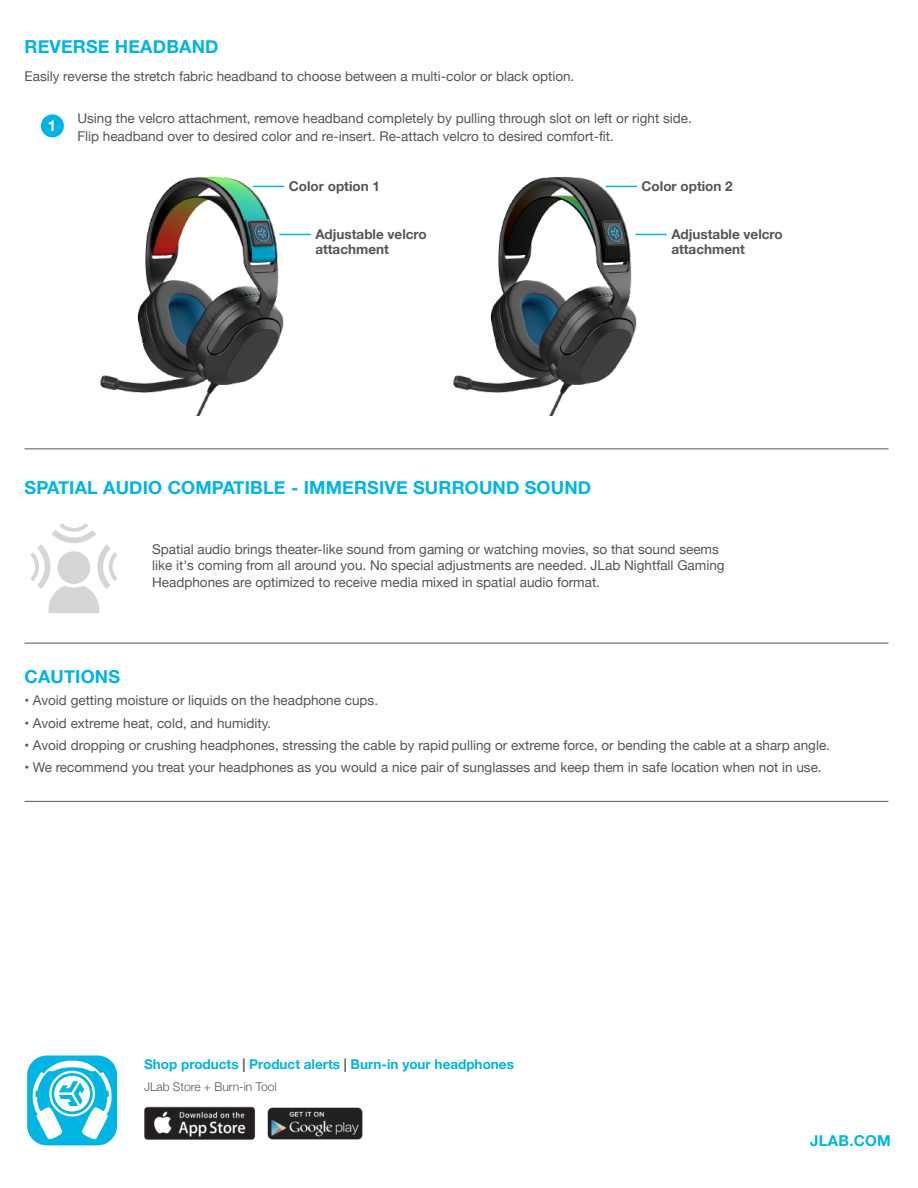
<style>
.page{position:relative;width:918px;height:1188px;background:#fff}
.page>*{position:absolute;margin:0;border:0;box-sizing:border-box;transform-origin:0 0}
.t1{font:700 18px "Helvetica Neue";letter-spacing:.01em;color:#00b4e3}
.t2{font:700 15px "Helvetica Neue";letter-spacing:.015em;color:#00b4e3}
.t3{font:700 15px "Helvetica Neue";color:#fff}
.t4{font:13.5px/16.5px "Helvetica Neue";color:#54555a}
.t5{font:700 13.5px/15px "Helvetica Neue";color:#54555a}
.t6{font:700 13.5px "Helvetica Neue";color:#00b4e3}
.t7{font:300 12px "Helvetica Neue";color:#54555a}
.s1{color:#54555a}
</style>
<div class="page">
<hr style="left:25px;top:449px;width:864px;height:1px;background:#54555a">
<hr style="left:25px;top:643px;width:864px;height:1px;background:#54555a">
<hr style="left:25px;top:801px;width:864px;height:1px;background:#54555a">
<div style="left:27px;top:1055px;width:90px;height:90px;background:#00b4e3;border-radius:20px"></div>
<svg style="left:32px;top:1061px;width:81px;height:78px"></svg>
<img style="left:144px;top:1107px;width:112px;height:33px">
<img style="left:268px;top:1107px;width:95px;height:33px">
<svg style="left:30px;top:523px;width:87px;height:90px"></svg>
<img style="left:100px;top:176px;width:211px;height:240px">
<img style="left:453px;top:176px;width:214px;height:240px">
<div style="left:41px;top:114px;width:23px;height:23px;background:#00b4e3;border-radius:50%"></div>
<hr style="left:253px;top:186px;width:31px;height:1px;background:#00b4e3">
<hr style="left:279px;top:234px;width:32px;height:1px;background:#00b4e3">
<hr style="left:635px;top:234px;width:32px;height:1px;background:#00b4e3">
<hr style="left:606px;top:186px;width:31px;height:1px;background:#00b4e3">
<h1 class="t1" style="left:25px;top:33px;width:196px">REVERSE HEADBAND</h1>
<p class="t4" style="left:25px;top:69px;width:551px">Easily reverse the stretch fabric headband to choose between a multi-color or black option.</p>
<p class="t3" style="left:48px;top:114px;width:10px">1</p>
<p class="t4" style="left:77px;top:110px;width:616px;line-height:18px">Using the velcro attachment, remove headband completely by pulling through slot on left or right side.<br>Flip headband over to desired color and re-insert. Re-attach velcro to desired comfort-fit.</p>
<p class="t5" style="left:289px;top:179px;width:93px">Color option 1</p>
<p class="t5" style="left:315px;top:227px;width:113px">Adjustable velcro attachment</p>
<p class="t5" style="left:671px;top:227px;width:113px">Adjustable velcro attachment</p>
<p class="t5" style="left:642px;top:179px;width:93px">Color option 2</p>
<h1 class="t1" style="left:25px;top:473px;width:568px">SPATIAL AUDIO COMPATIBLE - IMMERSIVE SURROUND SOUND</h1>
<p class="t4" style="left:152px;top:541px;width:574px">Spatial audio brings theater-like sound from gaming or watching movies, so that sound seems like it's coming from all around you. No special adjustments are needed. JLab Nightfall Gaming<br>Headphones are optimized to receive media mixed in spatial audio format.</p>
<h1 class="t1" style="left:25px;top:663px;width:97px">CAUTIONS</h1>
<p class="t4" style="left:25px;top:693px;width:355px">• Avoid getting moisture or liquids on the headphone cups.</p>
<p class="t4" style="left:25px;top:715px;width:248px">• Avoid extreme heat, cold, and humidity.</p>
<p class="t4" style="left:25px;top:737px;width:807px">• Avoid dropping or crushing headphones, stressing the cable by rapid pulling or extreme force, or bending the cable at a sharp angle.</p>
<p class="t4" style="left:25px;top:760px;width:799px">• We recommend you treat your headphones as you would a nice pair of sunglasses and keep them in safe location when not in use.</p>
<p class="t6" style="left:144px;top:1053px;width:371px">Shop products <span class="s1">|</span> Product alerts <span class="s1">|</span> Burn-in your headphones</p>
<p class="t7" style="left:144px;top:1077px;width:134px">JLab Store + Burn-in Tool</p>
<p class="t2" style="left:810px;top:1129px;width:82px">JLAB.COM</p>
</div>
